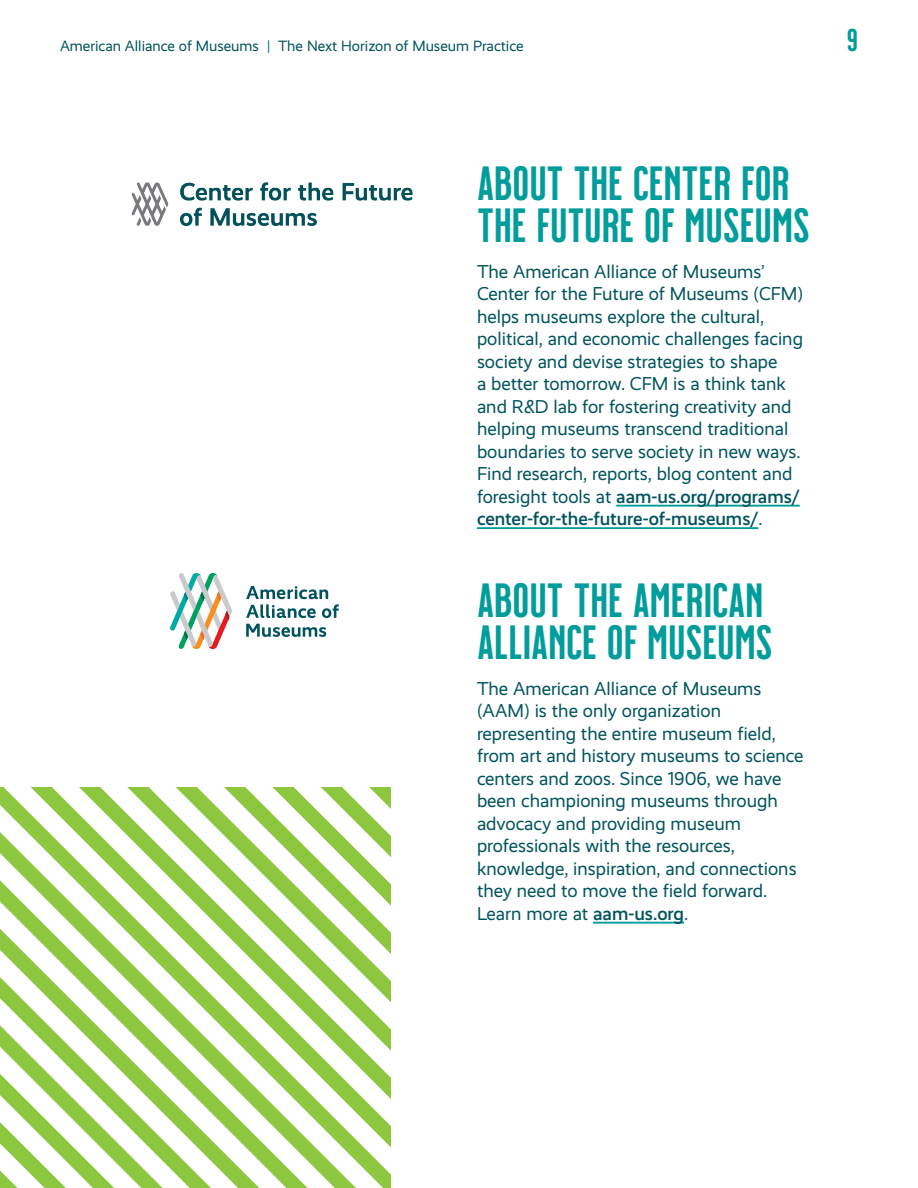
<style>
.page{position:relative;width:918px;height:1188px;background:#fff}
.page>*{position:absolute;margin:0;border:0;box-sizing:border-box;transform-origin:0 0}
.H2_-_Milkstore_32pt_teal{font:48px/42px "Milkstore 02 Clean";color:#009d9c}
.t1{font:31.5px "Milkstore 02 Clean";color:#009d9c}
.Body_-_12_5pt_navy{font:18.75px/22.5px "Realist";color:#01545e}
.t2{font:15px "Realist";color:#01545e}
.s1{color:#007c7a}
.s2{font-weight:500}
</style>
<div class="page">
<hr style="left:616px;top:505px;width:184px;height:2px;background:#009d9c">
<hr style="left:477px;top:527px;width:281px;height:2px;background:#009d9c">
<hr style="left:593px;top:922px;width:91px;height:2px;background:#009d9c">
<svg style="left:170px;top:573px;width:62px;height:76px"></svg>
<svg style="left:246px;top:624px;width:80px;height:13px"></svg>
<svg style="left:246px;top:586px;width:93px;height:32px"></svg>
<img style="left:131px;top:182px;width:282px;height:44px">
<svg style="left:0;top:1171px;width:390px;height:17px"></svg>
<svg style="left:0;top:788px;width:390px;height:383px"></svg>
<p class="t2" style="left:60px;top:38px;width:465px">American Alliance of Museums <span class="s1">|</span> The Next Horizon of Museum Practice</p>
<h2 class="t1" style="left:847px;top:23px;width:13px">9</h2>
<h2 class="H2_-_Milkstore_32pt_teal" style="left:477px;top:161px;width:334px">ABOUT THE CENTER FOR<br>THE FUTURE OF MUSEUMS</h2>
<p class="Body_-_12_5pt_navy" style="left:477px;top:260px;width:328px">The American Alliance of Museums’ Center for the Future of Museums (CFM) helps museums explore the cultural, political, and economic challenges facing society and devise strategies to shape<br>a better tomorrow. CFM is a think tank and R&amp;D lab for fostering creativity and helping museums transcend traditional boundaries to serve society in new ways.<br>Find research, reports, blog content and foresight tools at <span class="s2">aam-us.org/programs/ center-for-the-future-of-museums/</span>.</p>
<h2 class="H2_-_Milkstore_32pt_teal" style="left:477px;top:578px;width:297px">ABOUT THE AMERICAN<br>ALLIANCE OF MUSEUMS</h2>
<p class="Body_-_12_5pt_navy" style="left:477px;top:677px;width:328px">The American Alliance of Museums (AAM) is the only organization representing the entire museum field, from art and history museums to science centers and zoos. Since 1906, we have been championing museums through advocacy and providing museum professionals with the resources, knowledge, inspiration, and connections they need to move the field forward.<br>Learn more at <span class="s2">aam-us.org</span>.</p>
</div>
